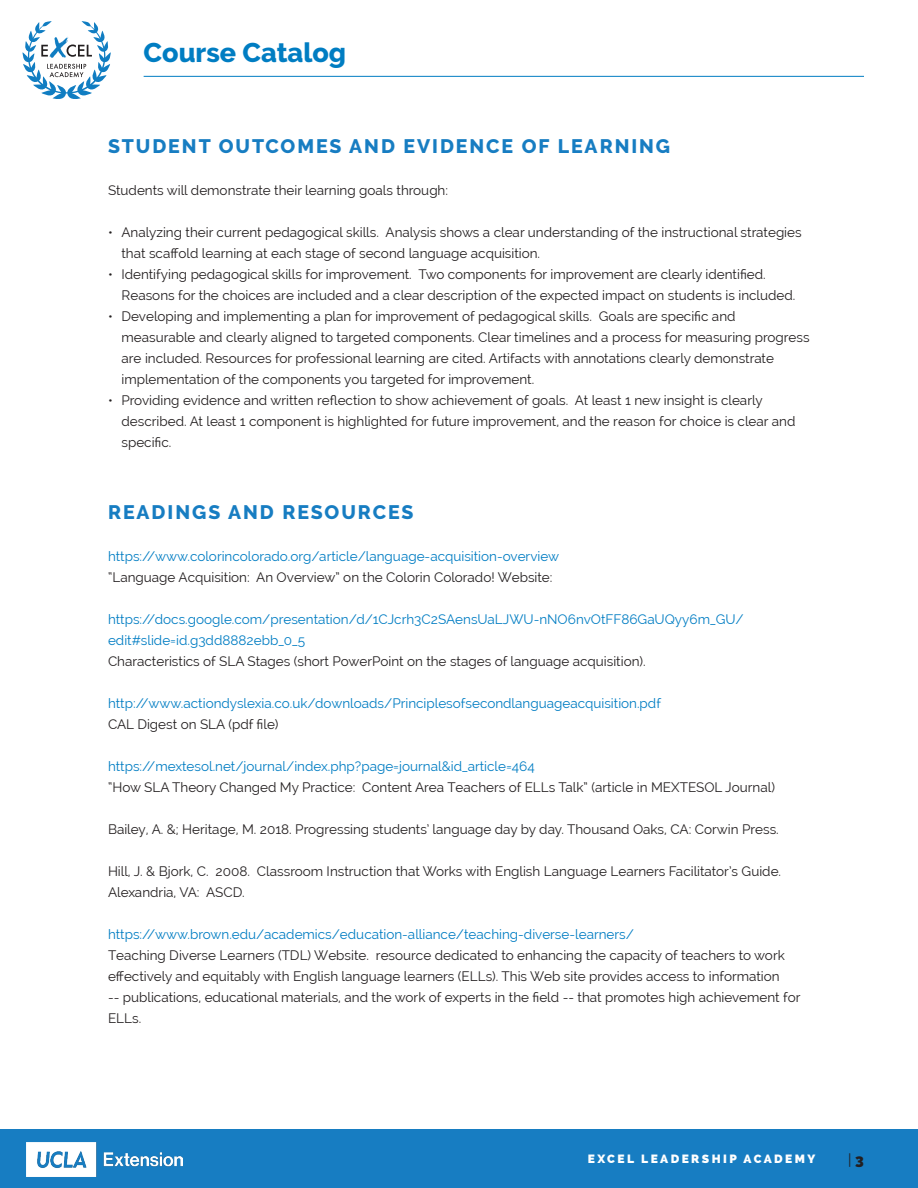
<style>
.page{position:relative;width:918px;height:1188px;background:#fff}
.page>*{position:absolute;margin:0;border:0;box-sizing:border-box;transform-origin:0 0}
.t1{font:800 27px "Raleway";color:#007dc2}
.heading{font:800 19.5px "Raleway";letter-spacing:.1em;color:#177dc2}
.t2{font:15px "Raleway";color:#231f20}
.bullet_blocks{font:13.5px/21px "Raleway";color:#231f20}
.body{font:13.5px/21px "Raleway";color:#231f20}
.body-2{font:13.5px/21px "Raleway";color:#007dc3}
.t3{font:800 12px "Raleway";letter-spacing:.2em;color:#fff}
.s1{font-weight:800}
</style>
<div class="page">
<svg style="left:23px;top:21px;width:88px;height:78px"></svg>
<div style="left:0;top:1130px;width:918px;height:58px;background:#177dc2"></div>
<hr style="left:144px;top:76px;width:720px;height:1px;background:#007dc2">
<img style="left:26px;top:1142px;width:156px;height:34px">
<h1 class="t1" style="left:144px;top:37px;width:204px">Course Catalog</h1>
<p class="heading" style="left:108px;top:135px;width:564px">STUDENT OUTCOMES AND EVIDENCE OF LEARNING</p>
<p class="body" style="left:108px;top:180px;width:342px">Students will demonstrate their learning goals through:</p>
<p class="bullet_blocks" style="left:122px;top:222px;width:682px;text-indent:-14px">• Analyzing their current pedagogical skills. Analysis shows a clear understanding of the instructional strategies that scaffold learning at each stage of second language acquisition.</p>
<p class="bullet_blocks" style="left:122px;top:264px;width:676px;text-indent:-14px">• Identifying pedagogical skills for improvement. Two components for improvement are clearly identified.<br>Reasons for the choices are included and a clear description of the expected impact on students is included.</p>
<p class="bullet_blocks" style="left:122px;top:306px;width:690px;text-indent:-14px">• Developing and implementing a plan for improvement of pedagogical skills. Goals are specific and measurable and clearly aligned to targeted components. Clear timelines and a process for measuring progress are included. Resources for professional learning are cited. Artifacts with annotations clearly demonstrate implementation of the components you targeted for improvement.</p>
<p class="bullet_blocks" style="left:122px;top:390px;width:675px;text-indent:-14px">• Providing evidence and written reflection to show achievement of goals. At least 1 new insight is clearly described. At least 1 component is highlighted for future improvement, and the reason for choice is clear and specific.</p>
<p class="heading" style="left:108px;top:501px;width:307px">READINGS AND RESOURCES</p>
<p class="body-2" style="left:108px;top:546px;width:453px">https://www.colorincolorado.org/article/language-acquisition-overview</p>
<p class="body" style="left:108px;top:567px;width:446px">“Language Acquisition: An Overview” on the Colorin Colorado! Website:</p>
<p class="body-2" style="left:108px;top:609px;width:637px">https://docs.google.com/presentation/d/1CJcrh3C2SAensUaLJWU-nNO6nvOtFF86GaUQyy6m_GU/ edit#slide=id.g3dd8882ebb_0_5</p>
<p class="body" style="left:108px;top:651px;width:539px">Characteristics of SLA Stages (short PowerPoint on the stages of language acquisition).</p>
<p class="body-2" style="left:108px;top:693px;width:555px">http://www.actiondyslexia.co.uk/downloads/Principlesofsecondlanguageacquisition.pdf</p>
<p class="body" style="left:108px;top:714px;width:172px">CAL Digest on SLA (pdf file)</p>
<p class="body-2" style="left:108px;top:756px;width:428px">https://mextesol.net/journal/index.php?page=journal&amp;id_article=464</p>
<p class="body" style="left:108px;top:777px;width:669px">“How SLA Theory Changed My Practice: Content Area Teachers of ELLs Talk” (article in MEXTESOL Journal)</p>
<p class="body" style="left:108px;top:819px;width:672px">Bailey, A. &amp;; Heritage, M. 2018. Progressing students’ language day by day. Thousand Oaks, CA: Corwin Press.</p>
<p class="body" style="left:108px;top:861px;width:675px">Hill, J. &amp; Bjork, C. 2008. Classroom Instruction that Works with English Language Learners Facilitator’s Guide.<br>Alexandria, VA: ASCD.</p>
<p class="body-2" style="left:108px;top:924px;width:527px">https://www.brown.edu/academics/education-alliance/teaching-diverse-learners/</p>
<p class="body" style="left:108px;top:945px;width:694px">Teaching Diverse Learners (TDL) Website. resource dedicated to enhancing the capacity of teachers to work effectively and equitably with English language learners (ELLs). This Web site provides access to information<br>-- publications, educational materials, and the work of experts in the field -- that promotes high achievement for ELLs.</p>
<p class="t3" style="left:588px;top:1152px;width:229px">EXCEL LEADERSHIP ACADEMY</p>
<p class="t2" style="left:848px;top:1151px;width:17px">| <span class="s1">3</span></p>
</div>
